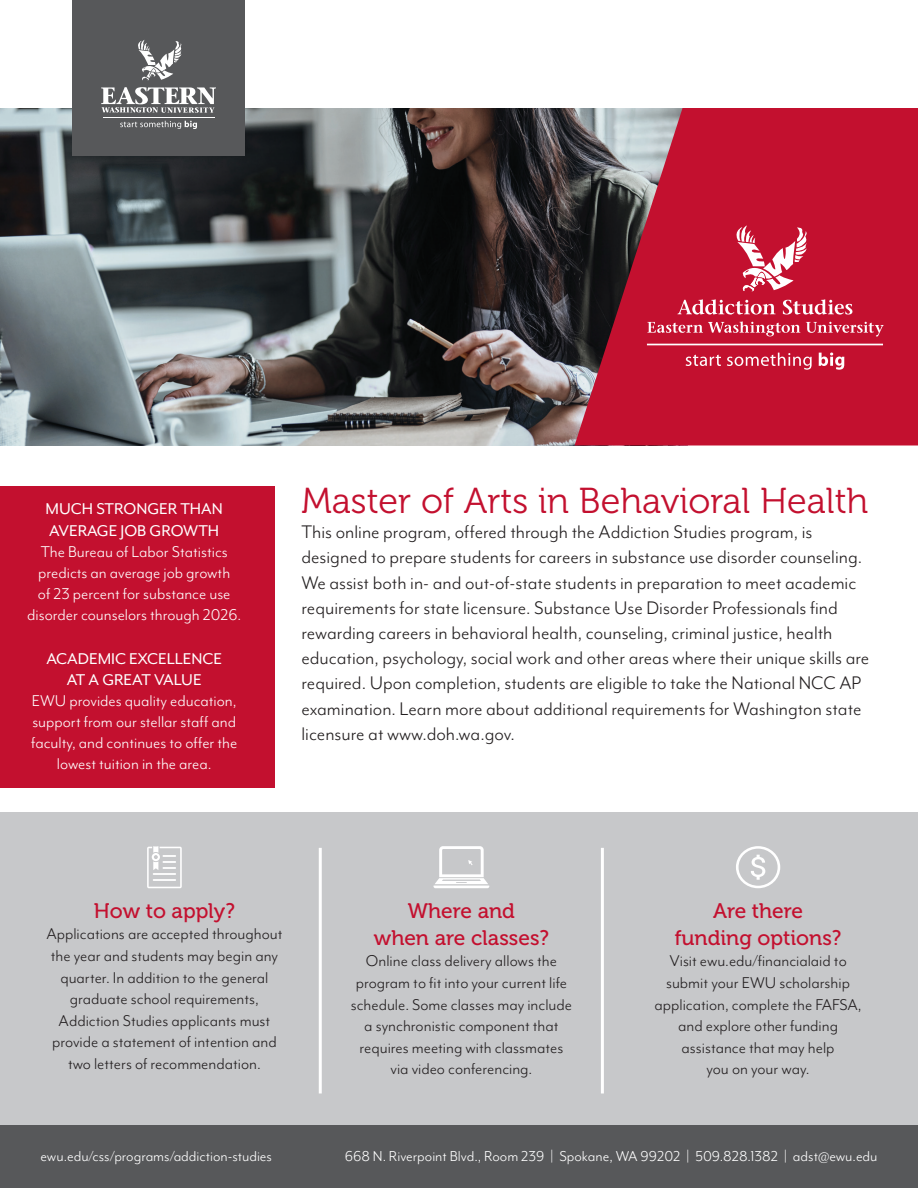
<style>
.page{position:relative;width:918px;height:1188px;background:#fff}
.page>*{position:absolute;margin:0;border:0;box-sizing:border-box;transform-origin:0 0}
.t1{font:36px "Museo 300";color:#c3102f}
.t2{font:21px/25.2px "Mr Eaves Mod OT";color:#231f20}
.t3{font:21px/27px "Museo 500";color:#c3102f;text-align:center}
.t4{font:18px/21.6px "Mr Eaves Mod OT";color:#231f20;text-align:center}
.t5{font:18px/21.1px "Mr Eaves Mod OT";color:#fff;text-align:center}
.t6{font:18px/21.6px "Mr Eaves Mod OT";color:#fff}
.t7{font:16.5px "Mr Eaves Mod OT";color:#fff}
</style>
<div class="page">
<div style="left:0;top:486px;width:274px;height:301px;background:#c3102f"></div>
<img style="left:0;top:108px;width:575px;height:338px">
<div style="left:72px;top:0;width:172px;height:156px;background:#57585a"></div>
<svg style="left:120px;top:121px;width:77px;height:8px"></svg>
<hr style="left:103px;top:117px;width:111px;height:1px;background:#fff">
<svg style="left:101px;top:87px;width:115px;height:26px"></svg>
<svg style="left:138px;top:40px;width:44px;height:41px"></svg>
<svg style="left:575px;top:108px;width:343px;height:338px;background:#b01f38"></svg>
<div style="left:0;top:812px;width:918px;height:318px;background:#c7c8ca"></div>
<hr style="left:319px;top:848px;width:3px;height:245px;background:#fff">
<hr style="left:601px;top:848px;width:3px;height:245px;background:#fff">
<div style="left:0;top:1125px;width:918px;height:63px;background:#57585a"></div>
<svg style="left:433px;top:846px;width:56px;height:42px"></svg>
<svg style="left:147px;top:846px;width:35px;height:42px"></svg>
<svg style="left:736px;top:846px;width:44px;height:42px"></svg>
<svg style="left:678px;top:299px;width:98px;height:16px"></svg>
<svg style="left:783px;top:299px;width:69px;height:16px"></svg>
<svg style="left:647px;top:321px;width:153px;height:15px;background:#d14960"></svg>
<svg style="left:806px;top:322px;width:78px;height:14px"></svg>
<svg style="left:686px;top:355px;width:35px;height:11px"></svg>
<svg style="left:727px;top:353px;width:85px;height:17px"></svg>
<svg style="left:819px;top:353px;width:25px;height:17px"></svg>
<hr style="left:647px;top:344px;width:236px;height:1px;background:#fff">
<svg style="left:732px;top:225px;width:76px;height:67px"></svg>
<p class="t6" style="left:46px;top:498px;width:179px">MUCH STRONGER THAN<br>AVERAGE JOB GROWTH</p>
<p class="t5" style="left:27px;top:541px;width:216px">The Bureau of Labor Statistics predicts an average job growth<br>of 23 percent for substance use disorder counselors through 2026.</p>
<p class="t6" style="left:46px;top:648px;width:177px;text-align:center">ACADEMIC EXCELLENCE<br>AT A GREAT VALUE</p>
<p class="t5" style="left:31px;top:691px;width:208px">EWU provides quality education, support from our stellar staff and faculty, and continues to offer the lowest tuition in the area.</p>
<h1 class="t1" style="left:302px;top:481px;width:568px">Master of Arts in Behavioral Health</h1>
<p class="t2" style="left:302px;top:520px;width:569px">This online program, offered through the Addiction Studies program, is designed to prepare students for careers in substance use disorder counseling.<br>We assist both in- and out-of-state students in preparation to meet academic requirements for state licensure. Substance Use Disorder Professionals find rewarding careers in behavioral health, counseling, criminal justice, health education, psychology, social work and other areas where their unique skills are required. Upon completion, students are eligible to take the National NCC AP examination. Learn more about additional requirements for Washington state licensure at www.doh.wa.gov.</p>
<p class="t3" style="left:94px;top:897px;width:142px">How to apply?</p>
<p class="t4" style="left:46px;top:923px;width:238px">Applications are accepted throughout the year and students may begin any quarter. In addition to the general graduate school requirements, Addiction Studies applicants must provide a statement of intention and two letters of recommendation.</p>
<p class="t3" style="left:374px;top:897px;width:177px">Where and<br>when are classes?</p>
<p class="t4" style="left:351px;top:950px;width:223px">Online class delivery allows the program to fit into your current life schedule. Some classes may include a synchronistic component that requires meeting with classmates via video conferencing.</p>
<p class="t3" style="left:675px;top:897px;width:168px">Are there funding options?</p>
<p class="t4" style="left:654px;top:950px;width:209px">Visit ewu.edu/financialaid to submit your EWU scholarship application, complete the FAFSA, and explore other funding assistance that may help<br>you on your way.</p>
<p class="t7" style="left:40px;top:1147px;width:233px">ewu.edu/css/programs/addiction-studies</p>
<p class="t7" style="left:345px;top:1147px;width:534px">668 N. Riverpoint Blvd., Room 239 | Spokane, WA 99202 | 509.828.1382 | adst@ewu.edu</p>
</div>
